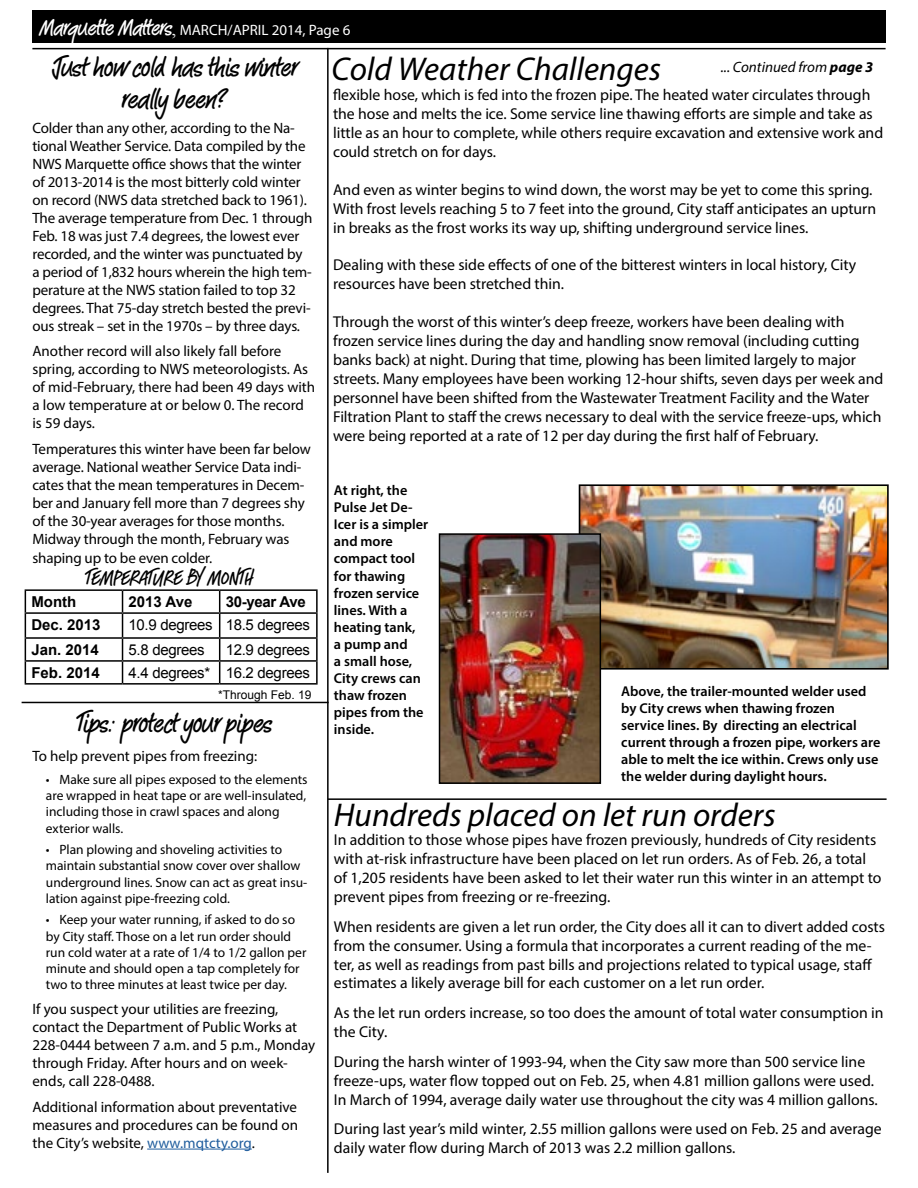
<style>
.page{position:relative;width:918px;height:1188px;background:#fff}
.page>*{position:absolute;margin:0;border:0;box-sizing:border-box;transform-origin:0 0}
.t1{font:italic 33px "Myriad Pro";color:#000}
.t2{font:27px/32.4px "Peekaboo";color:#000;text-align:center}
.t3{font:21px "Peekaboo";letter-spacing:.02em;color:#000}
.t4{font:15.75px/18.9px "Myriad Pro";letter-spacing:-.005em;color:#000}
.t5{font:15px/18px "Myriad Pro";letter-spacing:-.01em;color:#000}
.t6{font:15px "Arial";letter-spacing:-.02em;color:#000}
.t7{font:15px "Myriad Pro";color:#fff}
.t8{font:700 15px "Arial";color:#000}
.t9{font:italic 15px "Myriad Pro";color:#000}
.t10{font:700 15px "Arial";letter-spacing:-.02em;color:#000}
.t11{font:600 14.25px/17.1px "Myriad Pro";color:#000}
.t12{font:13.5px/16.2px "Myriad Pro";color:#000}
.t13{font:12px "Arial";color:#000}
.s1{font-family:"Peekaboo";font-size:22.5px}
.s2{font-family:"Times New Roman";font-size:19.5px}
.s3{font-weight:700}
.s4{color:#215e9e}
</style>
<div class="page">
<div style="left:32px;top:10px;width:854px;height:32px;background:#000"></div>
<hr style="left:32px;top:48px;width:854px;height:1px;background:#000">
<hr style="left:327px;top:48px;width:2px;height:1125px;background:#000">
<hr style="left:328px;top:798px;width:559px;height:2px;background:#000">
<hr style="left:147px;top:1149px;width:105px;height:1px;background:#215e9e">
<hr style="left:25px;top:589px;width:98px;height:2px;background:#000">
<hr style="left:123px;top:589px;width:97px;height:2px;background:#000">
<hr style="left:220px;top:589px;width:98px;height:2px;background:#000">
<hr style="left:316px;top:591px;width:2px;height:21px;background:#000">
<hr style="left:25px;top:612px;width:98px;height:2px;background:#000">
<hr style="left:123px;top:612px;width:97px;height:2px;background:#000">
<hr style="left:220px;top:612px;width:98px;height:2px;background:#000">
<hr style="left:316px;top:614px;width:2px;height:23px;background:#000">
<hr style="left:25px;top:637px;width:98px;height:2px;background:#000">
<hr style="left:123px;top:637px;width:97px;height:2px;background:#000">
<hr style="left:220px;top:637px;width:98px;height:2px;background:#000">
<hr style="left:316px;top:639px;width:2px;height:21px;background:#000">
<hr style="left:25px;top:660px;width:98px;height:2px;background:#000">
<svg style="left:25px;top:591px;width:1px;height:92px"></svg>
<hr style="left:123px;top:660px;width:97px;height:2px;background:#000">
<svg style="left:122px;top:591px;width:1px;height:92px"></svg>
<hr style="left:220px;top:660px;width:98px;height:2px;background:#000">
<svg style="left:219px;top:591px;width:1px;height:92px"></svg>
<hr style="left:316px;top:662px;width:2px;height:21px;background:#000">
<hr style="left:25px;top:683px;width:98px;height:2px;background:#000">
<hr style="left:123px;top:683px;width:97px;height:2px;background:#000">
<hr style="left:220px;top:683px;width:98px;height:2px;background:#000">
<hr style="left:22px;top:702px;width:307px;height:1px;background:#000">
<img style="left:582px;top:487px;width:304px;height:180px">
<div style="left:579px;top:484px;width:310px;height:186px;border:2px solid #000"></div>
<img style="left:442px;top:536px;width:156px;height:245px">
<div style="left:439px;top:533px;width:162px;height:251px;border:2px solid #000"></div>
<p class="t7" style="left:39px;top:20px;width:313px"><span class="s1">Marquette Matters</span><span class="s2">,</span> MARCH/APRIL 2014, Page 6</p>
<h1 class="t1" style="left:332px;top:48px;width:331px">Cold Weather Challenges</h1>
<p class="t4" style="left:333px;top:85px;width:552px">flexible hose, which is fed into the frozen pipe. The heated water circulates through the hose and melts the ice. Some service line thawing efforts are simple and take as little as an hour to complete, while others require excavation and extensive work and could stretch on for days.</p>
<p class="t4" style="left:333px;top:180px;width:545px">And even as winter begins to wind down, the worst may be yet to come this spring.<br>With frost levels reaching 5 to 7 feet into the ground, City staff anticipates an upturn in breaks as the frost works its way up, shifting underground service lines.</p>
<p class="t4" style="left:333px;top:255px;width:525px">Dealing with these side effects of one of the bitterest winters in local history, City resources have been stretched thin.</p>
<p class="t4" style="left:333px;top:312px;width:552px">Through the worst of this winter’s deep freeze, workers have been dealing with frozen service lines during the day and handling snow removal (including cutting banks back) at night. During that time, plowing has been limited largely to major streets. Many employees have been working 12-hour shifts, seven days per week and personnel have been shifted from the Wastewater Treatment Facility and the Water Filtration Plant to staff the crews necessary to deal with the service freeze-ups, which were being reported at a rate of 12 per day during the first half of February.</p>
<h2 class="t2" style="left:51px;top:52px;width:246px">Just how cold has this winter really been?</h2>
<p class="t5" style="left:32px;top:119px;width:282px">Colder than any other, according to the Na&shy;tional Weather Service. Data compiled by the NWS Marquette office shows that the winter of 2013-2014 is the most bitterly cold winter on record (NWS data stretched back to 1961).<br>The average temperature from Dec. 1 through Feb. 18 was just 7.4 degrees, the lowest ever recorded, and the winter was punctuated by a period of 1,832 hours wherein the high tem&shy;perature at the NWS station failed to top 32 degrees. That 75-day stretch bested the previ&shy;ous streak – set in the 1970s – by three days.</p>
<p class="t5" style="left:32px;top:342px;width:284px">Another record will also likely fall before spring, according to NWS meteorologists. As of mid-February, there had been 49 days with a low temperature at or below 0. The record is 59 days.</p>
<p class="t5" style="left:32px;top:439px;width:280px">Temperatures this winter have been far below average. National weather Service Data indi&shy;cates that the mean temperatures in Decem&shy;ber and January fell more than 7 degrees shy of the 30-year averages for those months.<br>Midway through the month, February was shaping up to be even colder.</p>
<p class="t9" style="left:721px;top:57px;width:154px">... Continued from <span class="s3">page 3</span></p>
<p class="t11" style="left:334px;top:481px;width:96px">At right, the<br>Pulse Jet De-<br>Icer is a simpler and more compact tool for thawing frozen service lines. With a heating tank,<br>a pump and<br>a small hose,<br>City crews can thaw frozen pipes from the inside.</p>
<h3 class="t3" style="left:85px;top:564px;width:169px">TEMPERATURE BY MONTH</h3>
<p class="t8" style="left:31px;top:592px;width:46px">Month</p>
<p class="t8" style="left:129px;top:592px;width:65px">2013 Ave</p>
<p class="t10" style="left:226px;top:592px;width:82px">30-year Ave</p>
<p class="t8" style="left:31px;top:615px;width:71px">Dec. 2013</p>
<p class="t6" style="left:129px;top:615px;width:183px">10.9 degrees 18.5 degrees</p>
<p class="t8" style="left:31px;top:640px;width:69px">Jan. 2014</p>
<p class="t6" style="left:129px;top:640px;width:78px">5.8 degrees</p>
<p class="t6" style="left:226px;top:640px;width:86px">12.9 degrees</p>
<p class="t8" style="left:31px;top:663px;width:70px">Feb. 2014</p>
<p class="t6" style="left:129px;top:663px;width:183px">4.4 degrees* 16.2 degrees</p>
<p class="t13" style="left:218px;top:687px;width:95px">*Through Feb. 19</p>
<p class="t11" style="left:621px;top:682px;width:261px">Above, the trailer-mounted welder used by City crews when thawing frozen service lines. By directing an electrical current through a frozen pipe, workers are able to melt the ice within. Crews only use the welder during daylight hours.</p>
<h2 class="t2" style="left:76px;top:709px;width:197px">Tips: protect your pipes</h2>
<p class="t5" style="left:32px;top:746px;width:226px">To help prevent pipes from freezing:</p>
<p class="t12" style="left:46px;top:771px;width:263px">• Make sure all pipes exposed to the elements are wrapped in heat tape or are well-insulated, including those in crawl spaces and along exterior walls.</p>
<p class="t12" style="left:46px;top:841px;width:263px">• Plan plowing and shoveling activities to maintain substantial snow cover over shallow underground lines. Snow can act as great insu&shy;lation against pipe-freezing cold.</p>
<p class="t12" style="left:46px;top:912px;width:262px">• Keep your water running, if asked to do so by City staff. Those on a let run order should run cold water at a rate of 1/4 to 1/2 gallon per minute and should open a tap completely for two to three minutes at least twice per day.</p>
<p class="t5" style="left:32px;top:1000px;width:284px">If you suspect your utilities are freezing, contact the Department of Public Works at 228-0444 between 7 a.m. and 5 p.m., Monday through Friday. After hours and on week&shy;ends, call 228-0488.</p>
<p class="t5" style="left:32px;top:1097px;width:267px;text-align:justify">Additional information about preventative measures and procedures can be found on the City’s website, <span class="s4">www.mqtcty.org</span>.</p>
<h1 class="t1" style="left:334px;top:795px;width:443px">Hundreds placed on let run orders</h1>
<p class="t4" style="left:334px;top:830px;width:549px">In addition to those whose pipes have frozen previously, hundreds of City residents with at-risk infrastructure have been placed on let run orders. As of Feb. 26, a total of 1,205 residents have been asked to let their water run this winter in an attempt to prevent pipes from freezing or re-freezing.</p>
<p class="t4" style="left:334px;top:917px;width:553px">When residents are given a let run order, the City does all it can to divert added costs from the consumer. Using a formula that incorporates a current reading of the me&shy;ter, as well as readings from past bills and projections related to typical usage, staff estimates a likely average bill for each customer on a let run order.</p>
<p class="t4" style="left:334px;top:1003px;width:551px">As the let run orders increase, so too does the amount of total water consumption in the City.</p>
<p class="t4" style="left:334px;top:1052px;width:545px">During the harsh winter of 1993-94, when the City saw more than 500 service line freeze-ups, water flow topped out on Feb. 25, when 4.81 million gallons were used.<br>In March of 1994, average daily water use throughout the city was 4 million gallons.</p>
<p class="t4" style="left:334px;top:1119px;width:549px">During last year’s mild winter, 2.55 million gallons were used on Feb. 25 and average daily water flow during March of 2013 was 2.2 million gallons.</p>
</div>
